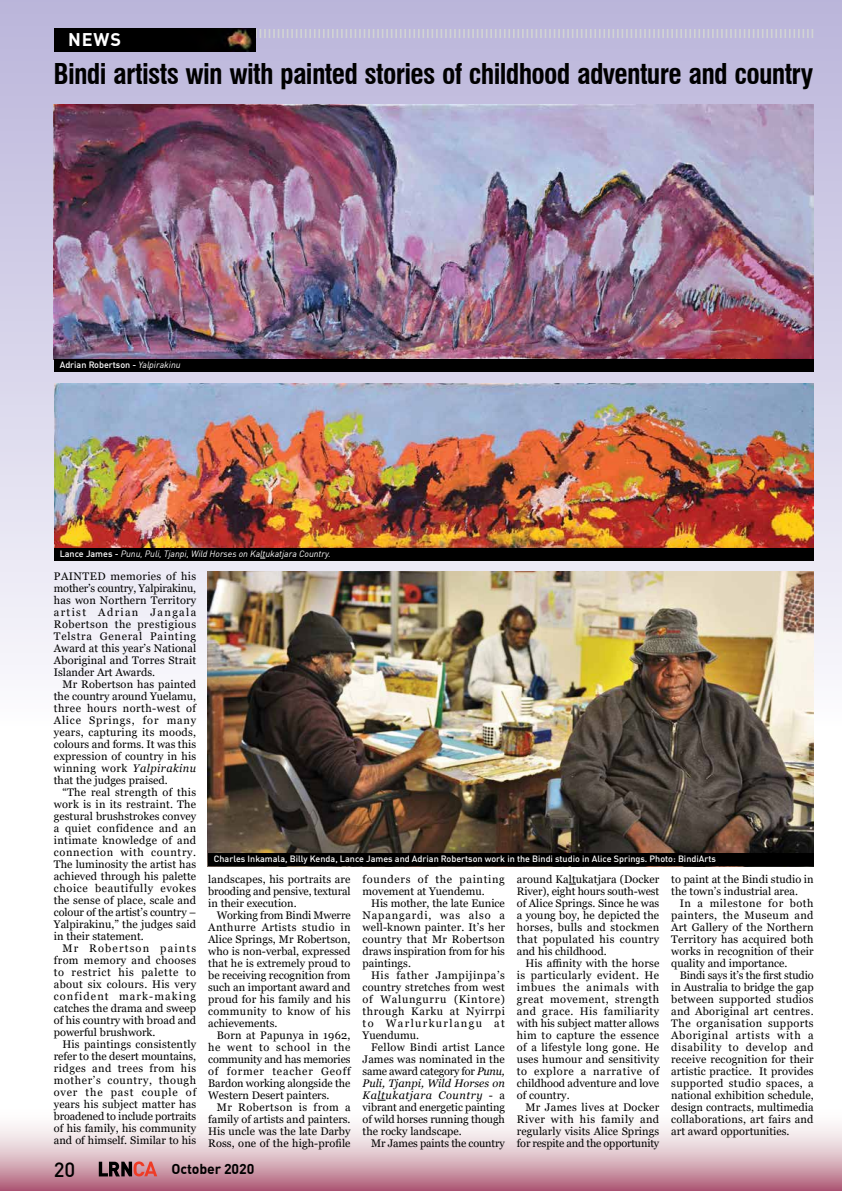
<style>
.page{position:relative;width:842px;height:1191px;background:#fff}
.page>*{position:absolute;margin:0;border:0;box-sizing:border-box;transform-origin:0 0}
.t1{font:700 condensed 28px "Swiss 721 BT";letter-spacing:-.025em;color:#000}
.t2{font:500 20.3px "DIN Offc";color:#000}
.t3{font:700 18px "DIN Offc";color:#fff}
.t4{font:700 14.1px "DIN Offc";letter-spacing:-.01em;color:#000}
.t5{font:11px/12px "Georgia";color:#000;text-align:justify}
.t6{font:11px/12px "Georgia";letter-spacing:.06em;color:#000}
.t7{font:500 9px "DIN Offc";color:#fff}
.t8{font:italic 9px "DIN Offc";color:#fff}
.s1{font-weight:400;font-style:italic}
.s2{font-weight:500;font-style:normal}
.s3{font-style:italic}
</style>
<div class="page">
<svg style="left:0;top:1125px;width:842px;height:66px;background:#d9b4bf"></svg>
<svg style="left:99px;top:1161px;width:58px;height:15px"></svg>
<div style="left:0;top:0;width:842px;height:726px;background:linear-gradient(to bottom,#b9b3d9,#fbfafd)"></div>
<svg style="left:256px;top:29px;width:557px;height:9px;background:#c4c1d8"></svg>
<div style="left:54px;top:29px;width:202px;height:23px;background:#000"></div>
<img style="left:226px;top:29px;width:26px;height:23px">
<img style="left:54px;top:105px;width:759px;height:254px">
<img style="left:54px;top:384px;width:759px;height:164px">
<img style="left:208px;top:571px;width:606px;height:282px">
<div style="left:54px;top:359px;width:759px;height:13px;background:#000"></div>
<div style="left:54px;top:548px;width:759px;height:13px;background:#000"></div>
<div style="left:208px;top:853px;width:606px;height:13px;background:#000"></div>
<h3 class="t3" style="left:68px;top:28px;width:54px">NEWS</h3>
<h1 class="t1" style="left:53px;top:57px;width:761px">Bindi artists win with painted stories of childhood adventure and country</h1>
<p class="t7" style="left:60px;top:359px;width:122px">Adrian Robertson - <span class="s1">Yalpirakinu</span></p>
<p class="t8" style="left:60px;top:548px;width:272px"><span class="s2">Lance James -</span> Punu, Puli, Tjanpi, Wild Horses on Kaltukatjara Country.</p>
<p class="t5" style="left:54px;top:570px;width:144px">PAINTED memories of his mother’s country, Yalpirakinu, has won Northern Territory artist Adrian Jangala Robertson the prestigious Telstra General Painting Award at this year’s National Aboriginal and Torres Strait Islander Art Awards.</p>
<p class="t5" style="left:54px;top:678px;width:144px;text-indent:9px">Mr Robertson has painted the country around Yuelamu, three hours north-west of Alice Springs, for many years, capturing its moods, colours and forms. It was this expression of country in his winning work <span class="s3">Yalpirakinu </span>that the judges praised.</p>
<p class="t5" style="left:54px;top:786px;width:144px;text-indent:9px">“The real strength of this work is in its restraint. The gestural brushstrokes convey a quiet confidence and an intimate knowledge of and connection with country.<br>The luminosity the artist has achieved through his palette choice beautifully evokes the sense of place, scale and colour of the artist’s country – Yalpirakinu,” the judges said in their statement.</p>
<p class="t5" style="left:54px;top:942px;width:144px;text-indent:9px">Mr Robertson paints from memory and chooses to restrict his palette to about six colours. His very confident mark-making catches the drama and sweep of his country with broad and powerful brushwork.</p>
<p class="t5" style="left:54px;top:1038px;width:144px;text-indent:9px">His paintings consistently refer to the desert mountains, ridges and trees from his mother’s country, though over the past couple of years his subject matter has broadened to include portraits of his family, his community and of himself. Similar to his</p>
<p class="t7" style="left:214px;top:853px;width:503px">Charles Inkamala, Billy Kenda, Lance James and Adrian Robertson work in the Bindi studio in Alice Springs. Photo: BindiArts</p>
<p class="t5" style="left:208px;top:873px;width:144px">landscapes, his portraits are brooding and pensive, textural in their execution.</p>
<p class="t5" style="left:208px;top:909px;width:144px;text-indent:9px">Working from Bindi Mwerre Anthurre Artists studio in Alice Springs, Mr Robertson, who is non-verbal, expressed that he is extremely proud to be receiving recognition from such an important award and proud for his family and his community to know of his achievements.</p>
<p class="t5" style="left:208px;top:1029px;width:144px;text-indent:9px">Born at Papunya in 1962, he went to school in the community and has memories of former teacher Geoff Bardon working alongside the Western Desert painters.</p>
<p class="t5" style="left:208px;top:1101px;width:144px;text-indent:9px">Mr Robertson is from a family of artists and painters.<br>His uncle was the late Darby Ross, one of the high-profile</p>
<p class="t6" style="left:363px;top:873px;width:144px">founders of the painting movement at Yuendemu.</p>
<p class="t5" style="left:363px;top:897px;width:144px;text-indent:9px">His mother, the late Eunice Napangardi, was also a well-known painter. It’s her country that Mr Robertson draws inspiration from for his paintings.</p>
<p class="t5" style="left:363px;top:969px;width:144px;text-indent:9px">His father Jampijinpa’s country stretches from west of Walungurru (Kintore) through Karku at Nyirrpi to Warlurkurlangu at Yuendumu.</p>
<p class="t5" style="left:363px;top:1041px;width:144px;text-indent:9px">Fellow Bindi artist Lance James was nominated in the same award category for <span class="s3">Punu, Puli, Tjanpi, Wild Horses on Kaltukatjara Country</span> - a vibrant and energetic painting of wild horses running though the rocky landscape.</p>
<p class="t5" style="left:371px;top:1137px;width:135px">Mr James paints the country</p>
<p class="t5" style="left:517px;top:873px;width:144px">around Kaltukatjara (Docker River), eight hours south-west of Alice Springs. Since he was a young boy, he depicted the horses, bulls and stockmen that populated his country and his childhood.</p>
<p class="t5" style="left:517px;top:957px;width:144px;text-indent:9px">His affinity with the horse is particularly evident. He imbues the animals with great movement, strength and grace. His familiarity with his subject matter allows him to capture the essence of a lifestyle long gone. He uses humour and sensitivity to explore a narrative of childhood adventure and love of country.</p>
<p class="t5" style="left:517px;top:1101px;width:144px;text-indent:9px">Mr James lives at Docker River with his family and regularly visits Alice Springs for respite and the opportunity</p>
<p class="t5" style="left:671px;top:873px;width:144px">to paint at the Bindi studio in the town’s industrial area.</p>
<p class="t5" style="left:671px;top:897px;width:144px;text-indent:9px">In a milestone for both painters, the Museum and Art Gallery of the Northern Territory has acquired both works in recognition of their quality and importance.</p>
<p class="t5" style="left:671px;top:969px;width:144px;text-indent:9px">Bindi says it’s the first studio in Australia to bridge the gap between supported studios and Aboriginal art centres.<br>The organisation supports Aboriginal artists with a disability to develop and receive recognition for their artistic practice. It provides supported studio spaces, a national exhibition schedule, design contracts, multimedia collaborations, art fairs and art award opportunities.</p>
<h2 class="t2" style="left:54px;top:1156px;width:23px">20</h2>
<p class="t4" style="left:172px;top:1160px;width:84px">October 2020</p>
</div>
